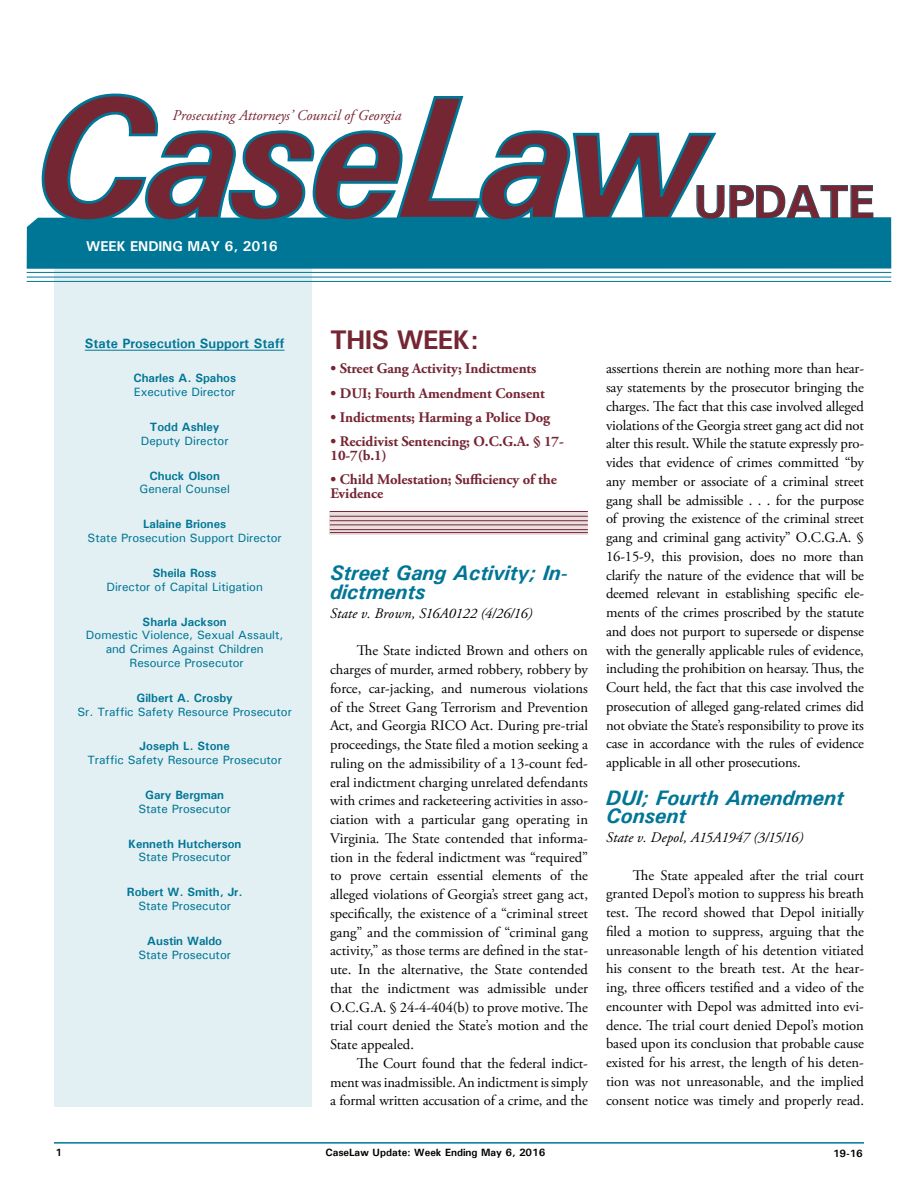
<style>
.page{position:relative;width:918px;height:1188px;background:#fff}
.page>*{position:absolute;margin:0;border:0;box-sizing:border-box;transform-origin:0 0}
.t1{font:700 47.1px "Univers";letter-spacing:-.025em;color:#752633}
.t2{font:700 27px "Univers";letter-spacing:-.025em;color:#752633}
.t3{font:italic 700 21px/18.8px "Univers";color:#007696}
.t4{font:italic 15px "Adobe Garamond Pro";color:#752633}
.t5{font:14.7px/18.8px "Adobe Garamond Pro";letter-spacing:-.01em;color:#000;text-align:justify}
.t6{font:700 14.7px/13.5px "Adobe Garamond Pro";letter-spacing:-.005em;color:#752633}
.t7{font:italic 14.7px "Adobe Garamond Pro";letter-spacing:.005em;color:#000}
.t8{font:700 14.25px "Univers";letter-spacing:-.01em;color:#fff}
.t9{font:700 13.5px "Univers";color:#007696}
.t10{font:500 12px/13.8px "Univers";color:#007696;text-align:center}
.t11{font:700 12px "Univers";color:#007696}
.t12{font:700 10.5px "Univers";color:#000}
</style>
<div class="page">
<hr style="left:54px;top:1142px;width:810px;height:2px;background:#007696">
<div style="left:54px;top:228px;width:258px;height:879px;background:#e3f0f3"></div>
<hr style="left:85px;top:350px;width:200px;height:1px;background:#007696">
<div style="left:27px;top:217px;width:864px;height:52px;background:#007696"></div>
<hr style="left:27px;top:272px;width:864px;height:1px;background:#007696">
<hr style="left:27px;top:277px;width:864px;height:1px;background:#007696">
<svg style="left:330px;top:512px;width:258px;height:22px;background:#e2d2d5"></svg>
<hr style="left:330px;top:511px;width:258px;height:1px;background:#752633">
<hr style="left:330px;top:524px;width:258px;height:1px;background:#752633">
<hr style="left:330px;top:529px;width:258px;height:1px;background:#752633">
<hr style="left:330px;top:532px;width:258px;height:1px;background:#752633">
<hr style="left:330px;top:516px;width:258px;height:1px;background:#752633">
<hr style="left:330px;top:520px;width:258px;height:1px;background:#752633">
<svg style="left:719px;top:185px;width:155px;height:35px"></svg>
<hr style="left:27px;top:281px;width:864px;height:1px;background:#007696">
<svg style="left:40px;top:93px;width:679px;height:130px"></svg>
<p class="t4" style="left:172px;top:107px;width:230px">Prosecuting Attorneys’ Council of Georgia</p>
<p class="t8" style="left:86px;top:237px;width:193px">WEEK ENDING MAY 6, 2016</p>
<h1 class="t1" style="left:694px;top:172px;width:182px">UPDATE</h1>
<p class="t9" style="left:85px;top:334px;width:201px">State Prosecution Support Staff</p>
<p class="t11" style="left:133px;top:371px;width:104px">Charles A. Spahos</p>
<p class="t10" style="left:134px;top:385px;width:103px">Executive Director</p>
<p class="t11" style="left:150px;top:419px;width:71px">Todd Ashley</p>
<p class="t10" style="left:141px;top:434px;width:89px">Deputy Director</p>
<p class="t11" style="left:149px;top:468px;width:72px">Chuck Olson</p>
<p class="t10" style="left:140px;top:482px;width:92px">General Counsel</p>
<p class="t11" style="left:143px;top:517px;width:85px">Lalaine Briones</p>
<p class="t10" style="left:88px;top:531px;width:196px">State Prosecution Support Director</p>
<p class="t11" style="left:153px;top:565px;width:65px">Sheila Ross</p>
<p class="t10" style="left:106px;top:579px;width:158px">Director of Capital Litigation</p>
<p class="t11" style="left:143px;top:614px;width:86px">Sharla Jackson</p>
<p class="t10" style="left:86px;top:628px;width:199px">Domestic Violence, Sexual Assault, and Crimes Against Children<br>Resource Prosecutor</p>
<p class="t11" style="left:137px;top:690px;width:98px">Gilbert A. Crosby</p>
<p class="t10" style="left:77px;top:704px;width:216px">Sr. Traffic Safety Resource Prosecutor</p>
<p class="t11" style="left:140px;top:739px;width:92px">Joseph L. Stone</p>
<p class="t10" style="left:87px;top:753px;width:196px">Traffic Safety Resource Prosecutor</p>
<p class="t11" style="left:145px;top:787px;width:80px">Gary Bergman</p>
<p class="t10" style="left:138px;top:801px;width:94px">State Prosecutor</p>
<p class="t11" style="left:128px;top:836px;width:115px">Kenneth Hutcherson</p>
<p class="t10" style="left:138px;top:850px;width:94px">State Prosecutor</p>
<p class="t11" style="left:127px;top:885px;width:117px">Robert W. Smith, Jr.</p>
<p class="t10" style="left:138px;top:899px;width:94px">State Prosecutor</p>
<p class="t11" style="left:147px;top:933px;width:76px">Austin Waldo</p>
<p class="t10" style="left:138px;top:947px;width:94px">State Prosecutor</p>
<h2 class="t2" style="left:330px;top:323px;width:150px">THIS WEEK:</h2>
<p class="t6" style="left:330px;top:362px;width:208px">• Street Gang Activity; Indictments</p>
<p class="t6" style="left:330px;top:387px;width:216px">• DUI; Fourth Amendment Consent</p>
<p class="t6" style="left:330px;top:411px;width:221px">• Indictments; Harming a Police Dog</p>
<p class="t6" style="left:330px;top:435px;width:235px">• Recidivist Sentencing; O.C.G.A. § 17-<br>10-7(b.1)</p>
<p class="t6" style="left:330px;top:473px;width:228px">• Child Molestation; Sufficiency of the<br>Evidence</p>
<h3 class="t3" style="left:330px;top:563px;width:239px">Street Gang Activity; In&shy;dictments</h3>
<p class="t7" style="left:330px;top:604px;width:204px">State v. Brown, S16A0122 (4/26/16)</p>
<p class="t5" style="left:330px;top:642px;width:260px;text-indent:27px">The State indicted Brown and others on charges of murder, armed robbery, robbery by force, car-jacking, and numerous violations of the Street Gang Terrorism and Prevention Act, and Georgia RICO Act. During pre-trial proceedings, the State filed a motion seeking a ruling on the admissibility of a 13-count fed&shy;eral indictment charging unrelated defendants with crimes and racketeering activities in asso&shy;ciation with a particular gang operating in Virginia. The State contended that informa&shy;tion in the federal indictment was “required” to prove certain essential elements of the alleged violations of Georgia’s street gang act, specifically, the existence of a “criminal street gang” and the commission of “criminal gang activity,” as those terms are defined in the stat&shy;ute. In the alternative, the State contended that the indictment was admissible under O.C.G.A. § 24-4-404(b) to prove motive. The trial court denied the State’s motion and the State appealed.</p>
<p class="t5" style="left:330px;top:1054px;width:260px;text-indent:27px">The Court found that the federal indict&shy;ment was inadmissible. An indictment is simply a formal written accusation of a crime, and the</p>
<p class="t5" style="left:606px;top:360px;width:260px">assertions therein are nothing more than hear&shy;say statements by the prosecutor bringing the charges. The fact that this case involved alleged violations of the Georgia street gang act did not alter this result. While the statute expressly pro&shy;vides that evidence of crimes committed “by any member or associate of a criminal street gang shall be admissible . . . for the purpose of proving the existence of the criminal street gang and criminal gang activity” O.C.G.A. § 16-15-9, this provision, does no more than clarify the nature of the evidence that will be deemed relevant in establishing specific ele&shy;ments of the crimes proscribed by the statute and does not purport to supersede or dispense with the generally applicable rules of evidence, including the prohibition on hearsay. Thus, the Court held, the fact that this case involved the prosecution of alleged gang-related crimes did not obviate the State’s responsibility to prove its case in accordance with the rules of evidence applicable in all other prosecutions.</p>
<h3 class="t3" style="left:606px;top:788px;width:239px">DUI; Fourth Amendment<br>Consent</h3>
<p class="t7" style="left:606px;top:829px;width:199px">State v. Depol, A15A1947 (3/15/16)</p>
<p class="t5" style="left:606px;top:866px;width:260px;text-indent:27px">The State appealed after the trial court granted Depol’s motion to suppress his breath test. The record showed that Depol initially filed a motion to suppress, arguing that the unreasonable length of his detention vitiated his consent to the breath test. At the hear&shy;ing, three officers testified and a video of the encounter with Depol was admitted into evi&shy;dence. The trial court denied Depol’s motion based upon its conclusion that probable cause existed for his arrest, the length of his deten&shy;tion was not unreasonable, and the implied consent notice was timely and properly read.</p>
<p class="t12" style="left:56px;top:1146px;width:8px">1</p>
<p class="t12" style="left:326px;top:1146px;width:221px">CaseLaw Update: Week Ending May 6, 2016</p>
<p class="t12" style="left:833px;top:1147px;width:31px">19-16</p>
</div>
